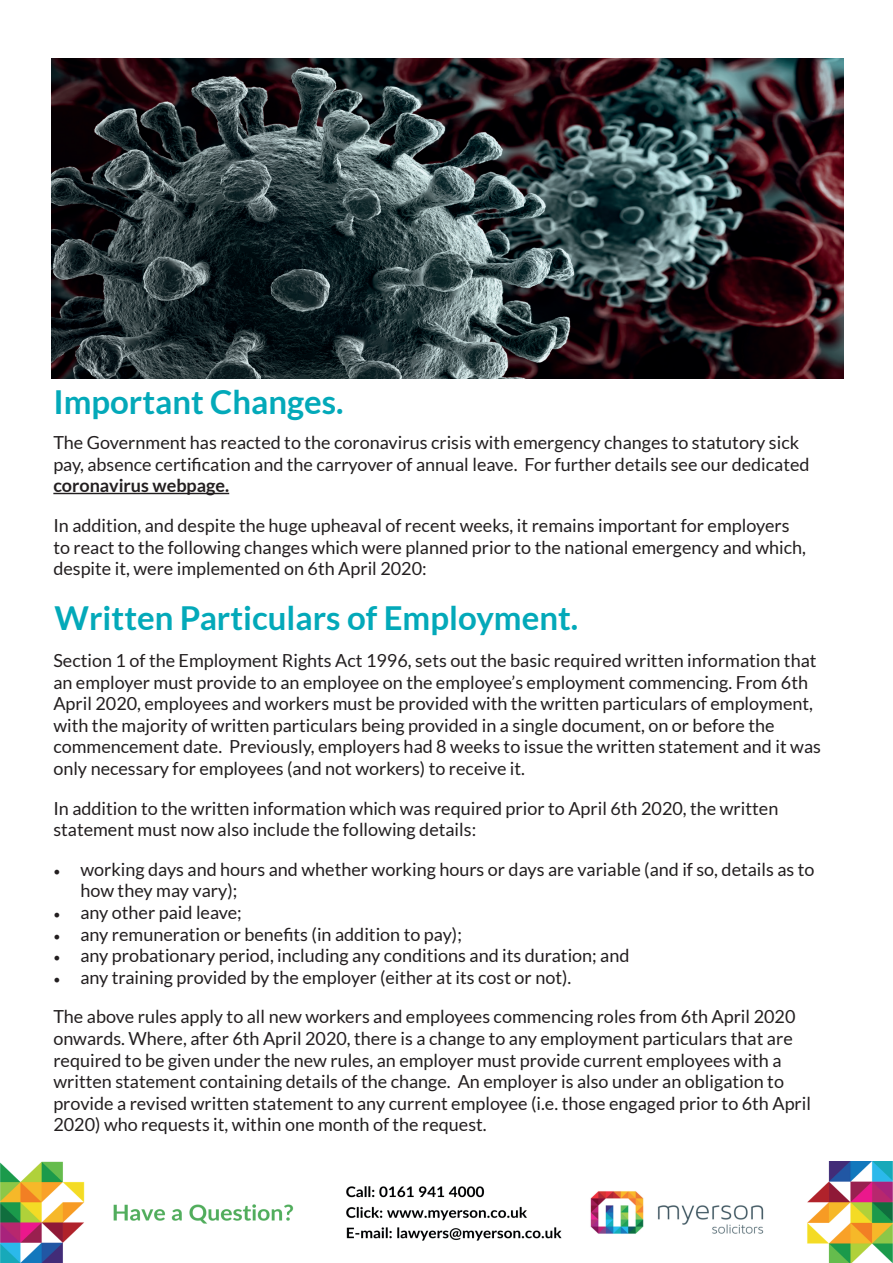
<style>
.page{position:relative;width:893px;height:1263px;background:#fff}
.page>*{position:absolute;margin:0;border:0;box-sizing:border-box;transform-origin:0 0}
.t1{font:700 33px "Lato";color:#03a9b9}
.t2{font:18px/21.6px "Lato";color:#231f20}
.t3{font:700 18px "Lato";color:#231f20}
.s1{font-family:"Minion Pro"}
</style>
<div class="page">
<img style="left:0;top:1161px;width:893px;height:101px">
<hr style="left:53px;top:493px;width:176px;height:1px;background:#231f20">
<img style="left:51px;top:58px;width:793px;height:320px">
<h1 class="t1" style="left:53px;top:383px;width:292px">Important Changes.</h1>
<p class="t2" style="left:53px;top:432px;width:758px">The Government has reacted to the coronavirus crisis with emergency changes to statutory sick pay, absence certification and the carryover of annual leave. For further details see our dedicated</p>
<p class="t3" style="left:53px;top:475px;width:177px">coronavirus webpage.</p>
<p class="t2" style="left:53px;top:515px;width:754px">In addition, and despite the huge upheaval of recent weeks, it remains important for employers to react to the following changes which were planned prior to the national emergency and which, despite it, were implemented on 6th April 2020:</p>
<h1 class="t1" style="left:55px;top:599px;width:525px">Written Particulars of Employment.</h1>
<p class="t2" style="left:53px;top:649px;width:769px">Section 1 of the Employment Rights Act 1996, sets out the basic required written information that an employer must provide to an employee on the employee’s employment commencing. From 6th April 2020, employees and workers must be provided with the written particulars of employment, with the majority of written particulars being provided in a single document, on or before the commencement date. Previously, employers had 8 weeks to issue the written statement and it was only necessary for employees (and not workers) to receive it.</p>
<p class="t2" style="left:53px;top:797px;width:726px">In addition to the written information which was required prior to April 6th 2020, the written statement must now also include the following details:</p>
<p class="t2" style="left:80px;top:858px;width:736px;text-indent:-27px"><span class="s1">•</span> working days and hours and whether working hours or days are variable (and if so, details as to how they may vary);</p>
<p class="t2" style="left:53px;top:901px;width:190px"><span class="s1">•</span> any other paid leave;</p>
<p class="t2" style="left:53px;top:923px;width:410px"><span class="s1">•</span> any remuneration or benefits (in addition to pay);</p>
<p class="t2" style="left:53px;top:945px;width:578px"><span class="s1">•</span> any probationary period, including any conditions and its duration; and</p>
<p class="t2" style="left:53px;top:957px;width:744px;line-height:39.6px"><span class="s1">•</span> any training provided by the employer (either at its cost or not).<br>The above rules apply to all new workers and employees commencing roles from 6th April 2020</p>
<p class="t2" style="left:53px;top:1027px;width:759px">onwards. Where, after 6th April 2020, there is a change to any employment particulars that are required to be given under the new rules, an employer must provide current employees with a written statement containing details of the change. An employer is also under an obligation to provide a revised written statement to any current employee (i.e. those engaged prior to 6th April 2020) who requests it, within one month of the request.</p>
</div>
